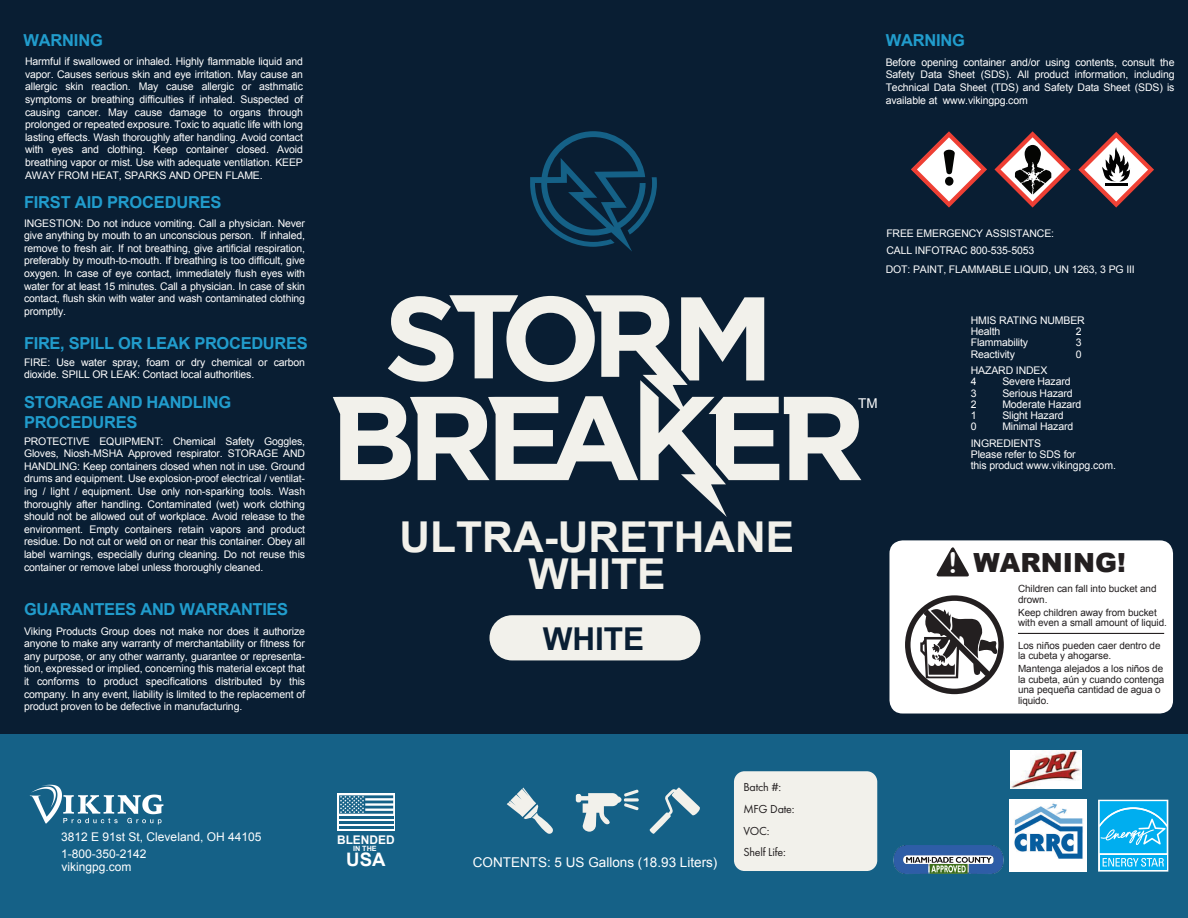
<style>
.page{position:relative;width:1188px;height:918px;background:#091e33}
.page>*{position:absolute;margin:0;border:0;box-sizing:border-box;transform-origin:0 0}
.t1{font:700 42.6px/36.6px "Arial";color:#f2f1eb;text-align:center}
.t2{font:700 31.5px "Arial";color:#091e33}
.t3{font:900 26.4px "Arial";color:#231f20}
.t4{font:700 18.6px "Arial";color:#fff}
.t5{font:700 16.5px/19.8px "Arial";letter-spacing:-.02em;color:#219ccc}
.t6{font:13.5px "Arial";color:#fff}
.t7{font:12px/17px "Arial";color:#fff}
.t8{font:12px/21.8px "Futura PT";letter-spacing:-.015em;color:#231f20}
.t9{font:700 12px "Arial";color:#fff}
.t10{font:10.5px/12.6px "Arial";letter-spacing:-.015em;color:#fff}
.t11{font:9.9px/10.5px "Arial";letter-spacing:-.01em;color:#231f20}
.t12{font:700 7.2px "Arial";color:#fff}
.s1{font-family:"Arial Rounded MT Bold";font-weight:400;font-size:28.65px;color:#fff}
</style>
<div class="page">
<div style="left:0;top:734px;width:1188px;height:184px;background:#156187"></div>
<svg style="left:530px;top:131px;width:127px;height:120px"></svg>
<div style="left:734px;top:771px;width:143px;height:100px;background:#f2f1eb;border-radius:11px"></div>
<svg style="left:333px;top:295px;width:528px;height:222px"></svg>
<div style="left:337px;top:793px;width:58px;height:38px;background:#fff"></div>
<hr style="left:339px;top:816px;width:54px;height:3px;background:#156187">
<hr style="left:339px;top:821px;width:54px;height:3px;background:#156187">
<hr style="left:339px;top:826px;width:54px;height:3px;background:#156187">
<svg style="left:339px;top:795px;width:54px;height:19px"></svg>
<div style="left:489px;top:615px;width:211px;height:45px;background:#f2f1eb;border-radius:23px"></div>
<svg style="left:650px;top:788px;width:50px;height:46px"></svg>
<svg style="left:576px;top:790px;width:63px;height:42px"></svg>
<svg style="left:507px;top:788px;width:46px;height:46px"></svg>
<svg style="left:911px;top:131px;width:76px;height:77px"></svg>
<svg style="left:994px;top:131px;width:77px;height:77px"></svg>
<svg style="left:1078px;top:132px;width:76px;height:76px"></svg>
<hr style="left:1105px;top:184px;width:23px;height:2px;background:#010101">
<div style="left:889px;top:540px;width:284px;height:174px;background:#fff;border-radius:13px"></div>
<svg style="left:936px;top:547px;width:33px;height:29px"></svg>
<svg style="left:920px;top:609px;width:78px;height:69px"></svg>
<div style="left:905px;top:595px;width:99px;height:99px;border:6px solid #231f20;border-radius:50%"></div>
<hr style="left:1018px;top:633px;width:146px;height:1px;background:#231f20">
<img style="left:1010px;top:799px;width:77px;height:73px">
<img style="left:893px;top:845px;width:111px;height:29px">
<img style="left:1010px;top:751px;width:71px;height:37px">
<svg style="left:1098px;top:800px;width:70px;height:72px;background:#3bc0f1"></svg>
<img style="left:29px;top:784px;width:135px;height:41px">
<h3 class="t5" style="left:24px;top:30px;width:81px">WARNING</h3>
<p class="t10" style="left:25px;top:55px;width:279px;text-align:justify">Harmful if swallowed or inhaled. Highly flammable liquid and vapor. Causes serious skin and eye irritation. May cause an allergic skin reaction. May cause allergic or asthmatic symptoms or breathing difficulties if inhaled. Suspected of causing cancer. May cause damage to organs through prolonged or repeated exposure. Toxic to aquatic life with long lasting effects. Wash thoroughly after handling. Avoid contact with eyes and clothing. Keep container closed. Avoid breathing vapor or mist. Use with adequate ventilation. KEEP AWAY FROM HEAT, SPARKS AND OPEN FLAME.</p>
<p class="t10" style="left:24px;top:217px;width:283px;text-align:justify">INGESTION: Do not induce vomiting. Call a physician. Never give anything by mouth to an unconscious person. If inhaled, remove to fresh air. If not breathing, give artificial respiration, preferably by mouth-to-mouth. If breathing is too difficult, give oxygen. In case of eye contact, immediately flush eyes with water for at least 15 minutes. Call a physician. In case of skin contact, flush skin with water and wash contaminated clothing promptly.</p>
<h3 class="t5" style="left:24px;top:193px;width:199px">FIRST AID PROCEDURES</h3>
<h3 class="t5" style="left:24px;top:334px;width:285px">FIRE, SPILL OR LEAK PROCEDURES</h3>
<p class="t10" style="left:24px;top:356px;width:283px">FIRE: Use water spray, foam or dry chemical or carbon dioxide. SPILL OR LEAK: Contact local authorities.</p>
<h3 class="t5" style="left:24px;top:393px;width:209px">STORAGE AND HANDLING<br>PROCEDURES</h3>
<p class="t10" style="left:24px;top:435px;width:283px;text-align:justify">PROTECTIVE EQUIPMENT: Chemical Safety Goggles, Gloves, Niosh-MSHA Approved respirator. STORAGE AND HANDLING: Keep containers closed when not in use. Ground drums and equipment. Use explosion-proof electrical / ventilat&shy;ing / light / equipment. Use only non-sparking tools. Wash thoroughly after handling. Contaminated (wet) work clothing should not be allowed out of workplace. Avoid release to the environment. Empty containers retain vapors and product residue. Do not cut or weld on or near this container. Obey all label warnings, especially during cleaning. Do not reuse this container or remove label unless thoroughly cleaned.</p>
<h3 class="t5" style="left:24px;top:600px;width:266px">GUARANTEES AND WARRANTIES</h3>
<p class="t10" style="left:24px;top:625px;width:283px;text-align:justify">Viking Products Group does not make nor does it authorize anyone to make any warranty of merchantability or fitness for any purpose, or any other warranty, guarantee or representa&shy;tion, expressed or implied, concerning this material except that it conforms to product specifications distributed by this company. In any event, liability is limited to the replacement of product proven to be defective in manufacturing.</p>
<p class="t7" style="left:61px;top:828px;width:202px">3812 E 91st St, Cleveland, OH 44105<br>1-800-350-2142</p>
<p class="t7" style="left:62px;top:859px;width:72px">vikingpg.com</p>
<h1 class="t1" style="left:400px;top:520px;width:396px">ULTRA-URETHANE<br>WHITE</h1>
<h2 class="t2" style="left:543px;top:618px;width:103px">WHITE</h2>
<p class="t9" style="left:337px;top:831px;width:59px">BLENDED</p>
<p class="t12" style="left:353px;top:844px;width:25px">IN THE</p>
<h3 class="t4" style="left:346px;top:848px;width:41px">USA</h3>
<p class="t6" style="left:473px;top:854px;width:246px">CONTENTS: 5 US Gallons (18.93 Liters)</p>
<p class="t8" style="left:743px;top:776px;width:53px">Batch #:<br>MFG Date:<br>VOC:<br>Shelf Life:</p>
<h3 class="t5" style="left:886px;top:31px;width:81px">WARNING</h3>
<p class="t10" style="left:886px;top:56px;width:290px;text-align:justify">Before opening container and/or using contents, consult the Safety Data Sheet (SDS). All product information, including Technical Data Sheet (TDS) and Safety Data Sheet (SDS) is available at www.vikingpg.com</p>
<p class="t10" style="left:886px;top:225px;width:169px;line-height:16.8px">FREE EMERGENCY ASSISTANCE:<br>CALL INFOTRAC 800-535-5053</p>
<p class="t10" style="left:886px;top:263px;width:251px">DOT: PAINT, FLAMMABLE LIQUID, UN 1263, 3 PG III</p>
<p class="t6" style="left:858px;top:394px;width:21px">TM</p>
<p class="t10" style="left:971px;top:315px;width:115px;line-height:11.2px">HMIS RATING NUMBER<br>Health</p>
<p class="t10" style="left:1076px;top:325px;width:7px">2</p>
<p class="t10" style="left:971px;top:337px;width:59px">Flammability</p>
<p class="t10" style="left:1076px;top:337px;width:7px">3</p>
<p class="t10" style="left:971px;top:348px;width:46px">Reactivity</p>
<p class="t10" style="left:1076px;top:348px;width:7px">0</p>
<p class="t10" style="left:971px;top:365px;width:78px;line-height:11.2px">HAZARD INDEX<br>4</p>
<p class="t10" style="left:1002px;top:376px;width:70px">Severe Hazard</p>
<p class="t10" style="left:971px;top:387px;width:7px">3</p>
<p class="t10" style="left:1002px;top:387px;width:72px">Serious Hazard</p>
<p class="t10" style="left:971px;top:398px;width:7px">2</p>
<p class="t10" style="left:1002px;top:398px;width:80px">Moderate Hazard</p>
<p class="t10" style="left:971px;top:409px;width:7px">1</p>
<p class="t10" style="left:1002px;top:409px;width:63px">Slight Hazard</p>
<p class="t10" style="left:971px;top:420px;width:7px">0</p>
<p class="t10" style="left:971px;top:419px;width:104px;line-height:16.5px;text-indent:32px">Minimal Hazard<br>INGREDIENTS</p>
<p class="t10" style="left:971px;top:449px;width:147px;line-height:11.2px">Please refer to SDS for<br>this product www.vikingpg.com.</p>
<h3 class="t3" style="left:948px;top:543px;width:179px"><span class="s1">!</span> WARNING!</h3>
<p class="t11" style="left:1018px;top:584px;width:140px">Children can fall into bucket and drown.</p>
<p class="t11" style="left:1018px;top:607px;width:150px">Keep children away from bucket with even a small amount of liquid.</p>
<p class="t11" style="left:1018px;top:640px;width:144px">Los niños pueden caer dentro de la cubeta y ahogarse.</p>
<p class="t11" style="left:1018px;top:664px;width:148px">Mantenga alejados a los niños de la cubeta, aún y cuando contenga una pequeña cantidad de agua o liquido.</p>
</div>
